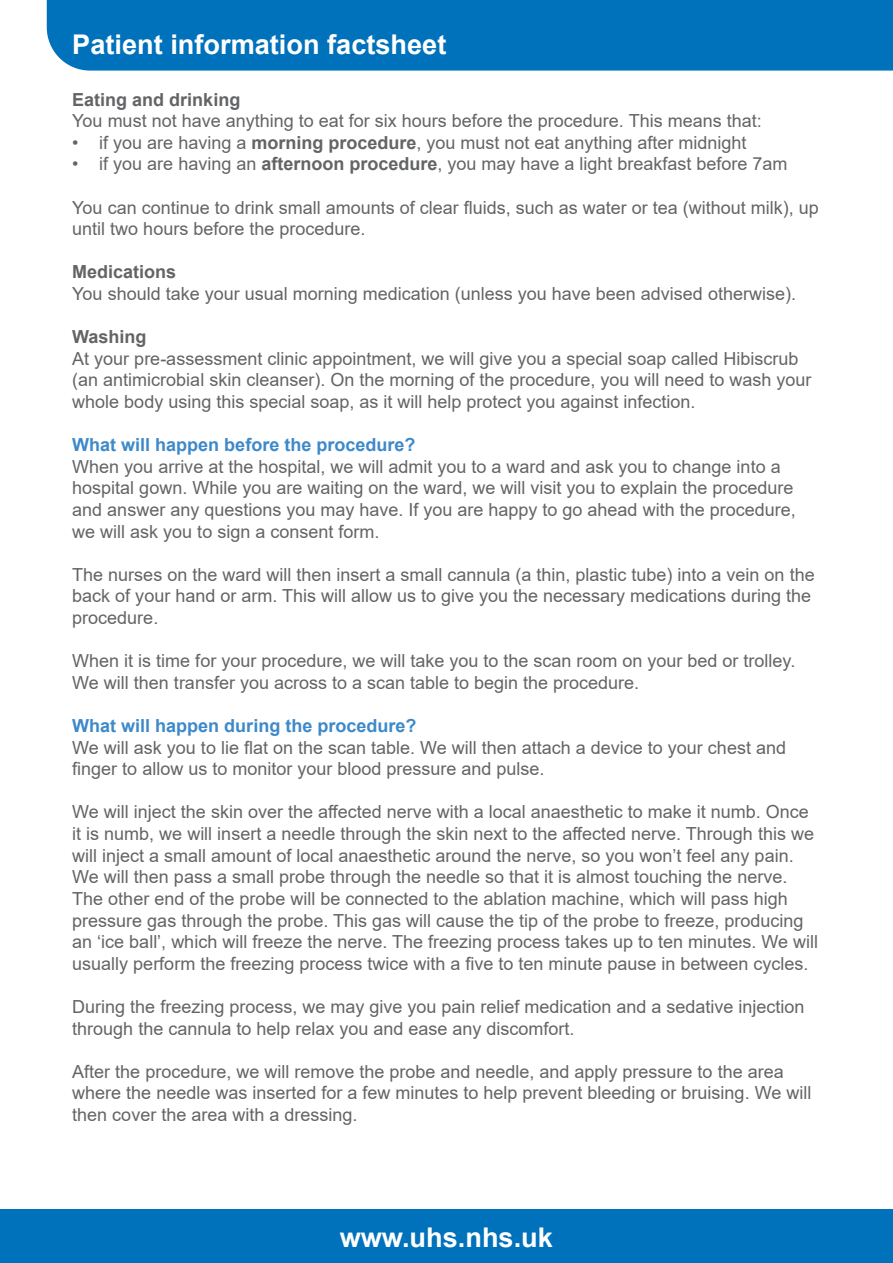
<style>
.page{position:relative;width:893px;height:1263px;background:#fff}
.page>*{position:absolute;margin:0;border:0;box-sizing:border-box;transform-origin:0 0}
.t1{font:700 27.15px "Arial";color:#fff}
.t2{font:18px/21.6px "Arial";color:#636466}
.t3{font:700 18px "Arial";color:#3d89c9}
.t4{font:700 18px "Arial";color:#636466}
.s1{font-weight:700}
</style>
<div class="page">
<div style="left:0;top:1209px;width:893px;height:54px;background:#0072bc"></div>
<div style="left:46px;top:0;width:847px;height:71px;background:#0072bc"></div>
<h1 class="t1" style="left:72px;top:25px;width:376px">Patient information factsheet</h1>
<p class="t4" style="left:72px;top:87px;width:170px">Eating and drinking</p>
<p class="t2" style="left:72px;top:110px;width:691px">You must not have anything to eat for six hours before the procedure. This means that:</p>
<p class="t2" style="left:72px;top:132px;width:676px">• if you are having a <span class="s1">morning procedure</span>, you must not eat anything after midnight</p>
<p class="t2" style="left:72px;top:153px;width:717px">• if you are having an <span class="s1">afternoon procedure</span>, you may have a light breakfast before 7am</p>
<p class="t2" style="left:72px;top:196px;width:748px">You can continue to drink small amounts of clear fluids, such as water or tea (without milk), up until two hours before the procedure.</p>
<p class="t4" style="left:72px;top:259px;width:106px">Medications</p>
<p class="t2" style="left:72px;top:283px;width:725px">You should take your usual morning medication (unless you have been advised otherwise).</p>
<p class="t4" style="left:72px;top:324px;width:76px">Washing</p>
<p class="t2" style="left:72px;top:348px;width:741px">At your pre-assessment clinic appointment, we will give you a special soap called Hibiscrub (an antimicrobial skin cleanser). On the morning of the procedure, you will need to wash your whole body using this special soap, as it will help protect you against infection.</p>
<p class="t3" style="left:72px;top:432px;width:345px">What will happen before the procedure?</p>
<p class="t2" style="left:72px;top:456px;width:725px">When you arrive at the hospital, we will admit you to a ward and ask you to change into a hospital gown. While you are waiting on the ward, we will visit you to explain the procedure and answer any questions you may have. If you are happy to go ahead with the procedure, we will ask you to sign a consent form.</p>
<p class="t2" style="left:72px;top:564px;width:744px">The nurses on the ward will then insert a small cannula (a thin, plastic tube) into a vein on the back of your hand or arm. This will allow us to give you the necessary medications during the procedure.</p>
<p class="t2" style="left:72px;top:650px;width:724px">When it is time for your procedure, we will take you to the scan room on your bed or trolley.<br>We will then transfer you across to a scan table to begin the procedure.</p>
<p class="t3" style="left:72px;top:713px;width:346px">What will happen during the procedure?</p>
<p class="t2" style="left:72px;top:736px;width:715px">We will ask you to lie flat on the scan table. We will then attach a device to your chest and finger to allow us to monitor your blood pressure and pulse.</p>
<p class="t2" style="left:72px;top:801px;width:747px">We will inject the skin over the affected nerve with a local anaesthetic to make it numb. Once it is numb, we will insert a needle through the skin next to the affected nerve. Through this we will inject a small amount of local anaesthetic around the nerve, so you won’t feel any pain.<br>We will then pass a small probe through the needle so that it is almost touching the nerve.<br>The other end of the probe will be connected to the ablation machine, which will pass high pressure gas through the probe. This gas will cause the tip of the probe to freeze, producing an ‘ice ball’, which will freeze the nerve. The freezing process takes up to ten minutes. We will usually perform the freezing process twice with a five to ten minute pause in between cycles.</p>
<p class="t2" style="left:72px;top:996px;width:734px">During the freezing process, we may give you pain relief medication and a sedative injection through the cannula to help relax you and ease any discomfort.</p>
<p class="t2" style="left:72px;top:1060px;width:741px">After the procedure, we will remove the probe and needle, and apply pressure to the area where the needle was inserted for a few minutes to help prevent bleeding or bruising. We will then cover the area with a dressing.</p>
<h1 class="t1" style="left:340px;top:1218px;width:215px">www.uhs.nhs.uk</h1>
</div>
